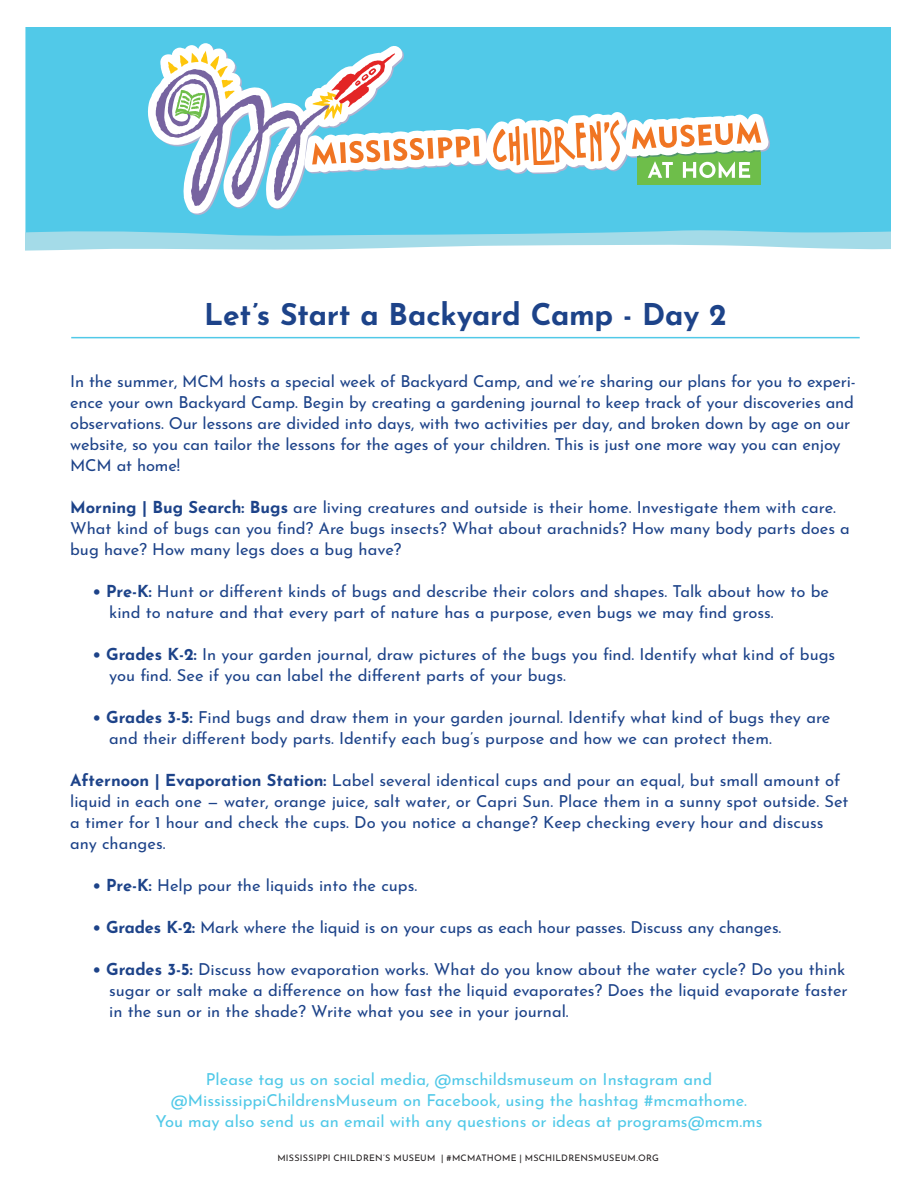
<style>
.page{position:relative;width:918px;height:1188px;background:#fff}
.page>*{position:absolute;margin:0;border:0;box-sizing:border-box;transform-origin:0 0}
.Paragraph_Style_4{font:700 30px "Josefin Sans";letter-spacing:-.01em;color:#1d4389}
.t1{font:16.5px/21px "Josefin Sans";color:#1d4389}
.t2{font:16.5px "Josefin Sans";color:#51c9e8}
.t3{font:9px "Josefin Sans";letter-spacing:.025em;color:#231f20}
.s1{font-weight:700}
</style>
<div class="page">
<div style="left:25px;top:27px;width:866px;height:216px;background:#51c9e8"></div>
<svg style="left:25px;top:226px;width:866px;height:25px"></svg>
<hr style="left:71px;top:337px;width:789px;height:1px;background:#51c9e8">
<svg style="left:148px;top:43px;width:621px;height:171px"></svg>
<p class="Paragraph_Style_4" style="left:204px;top:288px;width:524px">Let’s Start a Backyard Camp - Day 2</p>
<p class="t1" style="left:70px;top:369px;width:787px">In the summer, MCM hosts a special week of Backyard Camp, and we’re sharing our plans for you to experi&shy;ence your own Backyard Camp. Begin by creating a gardening journal to keep track of your discoveries and observations. Our lessons are divided into days, with two activities per day, and broken down by age on our website, so you can tailor the lessons for the ages of your children. This is just one more way you can enjoy MCM at home!</p>
<p class="t1" style="left:70px;top:495px;width:781px"><span class="s1">Morning | Bug Search: Bugs</span> are living creatures and outside is their home. Investigate them with care.<br>What kind of bugs can you find? Are bugs insects? What about arachnids? How many body parts does a bug have? How many legs does a bug have?</p>
<p class="t1" style="left:109px;top:579px;width:721px;text-indent:-17px"><span class="s1">• Pre-K:</span> Hunt or different kinds of bugs and describe their colors and shapes. Talk about how to be kind to nature and that every part of nature has a purpose, even bugs we may find gross.</p>
<p class="t1" style="left:109px;top:642px;width:728px;text-indent:-17px"><span class="s1">• Grades K-2:</span> In your garden journal, draw pictures of the bugs you find. Identify what kind of bugs you find. See if you can label the different parts of your bugs.</p>
<p class="t1" style="left:109px;top:705px;width:723px;text-indent:-17px"><span class="s1">• Grades 3-5:</span> Find bugs and draw them in your garden journal. Identify what kind of bugs they are and their different body parts. Identify each bug’s purpose and how we can protect them.</p>
<p class="t1" style="left:70px;top:768px;width:780px"><span class="s1">Afternoon | Evaporation Station:</span> Label several identical cups and pour an equal, but small amount of liquid in each one — water, orange juice, salt water, or Capri Sun. Place them in a sunny spot outside. Set a timer for 1 hour and check the cups. Do you notice a change? Keep checking every hour and discuss any changes.</p>
<p class="t1" style="left:93px;top:873px;width:326px"><span class="s1">• Pre-K:</span> Help pour the liquids into the cups.</p>
<p class="t1" style="left:93px;top:915px;width:690px"><span class="s1">• Grades K-2:</span> Mark where the liquid is on your cups as each hour passes. Discuss any changes.</p>
<p class="t1" style="left:109px;top:957px;width:740px;text-indent:-17px"><span class="s1">• Grades 3-5:</span> Discuss how evaporation works. What do you know about the water cycle? Do you think sugar or salt make a difference on how fast the liquid evaporates? Does the liquid evaporate faster in the sun or in the shade? Write what you see in your journal.</p>
<p class="t2" style="left:206px;top:1065px;width:508px">Please tag us on social media, @mschildsmuseum on Instagram and</p>
<p class="t2" style="left:171px;top:1086px;width:578px">@MississippiChildrensMuseum on Facebook, using the hashtag #mcmathome.</p>
<p class="t2" style="left:155px;top:1107px;width:609px">You may also send us an email with any questions or ideas at programs@mcm.ms</p>
<p class="t3" style="left:277px;top:1151px;width:383px">MISSISSIPPI CHILDREN’S MUSEUM | #MCMATHOME | MSCHILDRENSMUSEUM.ORG</p>
</div>
